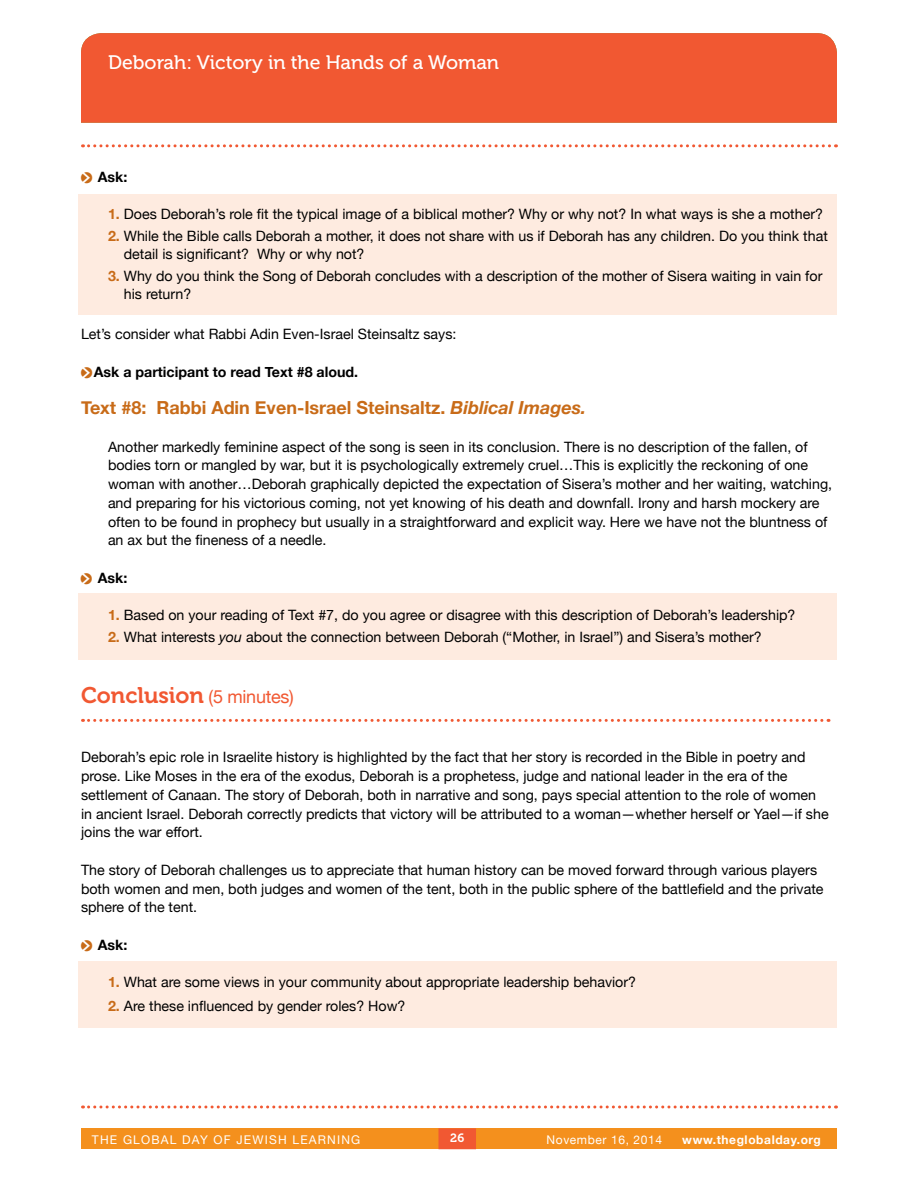
<style>
.page{position:relative;width:918px;height:1188px;background:#fff}
.page>*{position:absolute;margin:0;border:0;box-sizing:border-box;transform-origin:0 0}
.t1{font:22.5px "Museo 700";color:#f15832}
.t2{font:19.5px "Museo 500";color:#fff}
.t3{font:700 18px "Helvetica Neue";color:#c86b18}
.t4{font:14.25px/18.8px "Helvetica Neue";color:#000}
.t5{font:700 14.25px "Helvetica Neue";color:#000}
.t6{font:12px "Helvetica Neue";letter-spacing:.05em;color:#fff}
.t7{font:700 12px "Helvetica Neue";letter-spacing:.05em;color:#fff}
.t8{font:12px "Museo 700";color:#fff}
.s1{font-family:"Pointers";font-weight:400;color:#c86b18}
.s2{font-weight:700;color:#c86b18}
.s3{font-style:italic}
.s4{font-family:"Helvetica Neue";font-size:18px}
</style>
<div class="page">
<div style="left:79px;top:194px;width:758px;height:121px;background:#feebe0"></div>
<div style="left:79px;top:961px;width:758px;height:67px;background:#feebe0"></div>
<div style="left:79px;top:593px;width:758px;height:67px;background:#feebe0"></div>
<svg style="left:89px;top:144px;width:748px;height:3px"></svg>
<svg style="left:89px;top:1106px;width:748px;height:2px"></svg>
<div style="left:81px;top:33px;width:756px;height:90px;background:#f15832"></div>
<svg style="left:89px;top:719px;width:740px;height:3px"></svg>
<div style="left:81px;top:1128px;width:756px;height:21px;background:#f4901d"></div>
<svg style="left:438px;top:1128px;width:38px;height:21px"></svg>
<h2 class="t2" style="left:108px;top:51px;width:393px">Deborah: Victory in the Hands of a Woman</h2>
<h2 class="t2" style="left:108px;top:51px;width:41px">Title</h2>
<p class="t5" style="left:81px;top:166px;width:48px"><span class="s1">O</span> Ask:</p>
<p class="t4" style="left:108px;top:206px;width:717px"><span class="s2">1.</span> Does Deborah’s role fit the typical image of a biblical mother? Why or why not? In what ways is she a mother?</p>
<p class="t4" style="left:124px;top:227px;width:705px;text-indent:-16px"><span class="s2">2.</span> While the Bible calls Deborah a mother, it does not share with us if Deborah has any children. Do you think that detail is significant? Why or why not?</p>
<p class="t4" style="left:124px;top:267px;width:700px;text-indent:-16px"><span class="s2">3.</span> Why do you think the Song of Deborah concludes with a description of the mother of Sisera waiting in vain for his return?</p>
<p class="t4" style="left:81px;top:326px;width:377px">Let’s consider what Rabbi Adin Even-Israel Steinsaltz says:</p>
<p class="t5" style="left:81px;top:360px;width:279px"><span class="s1">O</span>Ask a participant to read Text #8 aloud.</p>
<p class="t3" style="left:81px;top:394px;width:507px">Text #8: Rabbi Adin Even-Israel Steinsaltz. <span class="s3">Biblical Images.</span></p>
<p class="t4" style="left:108px;top:438px;width:726px">Another markedly feminine aspect of the song is seen in its conclusion. There is no description of the fallen, of bodies torn or mangled by war, but it is psychologically extremely cruel…This is explicitly the reckoning of one woman with another…Deborah graphically depicted the expectation of Sisera’s mother and her waiting, watching, and preparing for his victorious coming, not yet knowing of his death and downfall. Irony and harsh mockery are often to be found in prophecy but usually in a straightforward and explicit way. Here we have not the bluntness of an ax but the fineness of a needle.</p>
<p class="t5" style="left:81px;top:567px;width:48px"><span class="s1">O</span> Ask:</p>
<p class="t4" style="left:108px;top:607px;width:689px"><span class="s2">1.</span> Based on your reading of Text #7, do you agree or disagree with this description of Deborah’s leadership?</p>
<p class="t4" style="left:108px;top:628px;width:655px"><span class="s2">2.</span> What interests <span class="s3">you</span> about the connection between Deborah (“Mother, in Israel”) and Sisera’s mother?</p>
<h1 class="t1" style="left:81px;top:683px;width:214px">Conclusion <span class="s4">(5 minutes)</span></h1>
<p class="t4" style="left:81px;top:749px;width:749px">Deborah’s epic role in Israelite history is highlighted by the fact that her story is recorded in the Bible in poetry and prose. Like Moses in the era of the exodus, Deborah is a prophetess, judge and national leader in the era of the settlement of Canaan. The story of Deborah, both in narrative and song, pays special attention to the role of women in ancient Israel. Deborah correctly predicts that victory will be attributed to a woman—whether herself or Yael—if she joins the war effort.</p>
<p class="t4" style="left:81px;top:861px;width:744px">The story of Deborah challenges us to appreciate that human history can be moved forward through various players both women and men, both judges and women of the tent, both in the public sphere of the battlefield and the private sphere of the tent.</p>
<p class="t5" style="left:81px;top:934px;width:48px"><span class="s1">O</span> Ask:</p>
<p class="t4" style="left:108px;top:974px;width:530px"><span class="s2">1.</span> What are some views in your community about appropriate leadership behavior?</p>
<p class="t4" style="left:108px;top:998px;width:299px"><span class="s2">2.</span> Are these influenced by gender roles? How?</p>
<p class="t8" style="left:450px;top:1131px;width:16px">26</p>
<p class="t7" style="left:682px;top:1130px;width:140px">www.theglobalday.org</p>
<p class="t6" style="left:92px;top:1131px;width:17px">The</p>
<p class="t6" style="left:123px;top:1131px;width:20px">Global</p>
<p class="t6" style="left:182px;top:1131px;width:71px">Day of Jewish</p>
<p class="t6" style="left:292px;top:1131px;width:18px">Learning</p>
<p class="t6" style="left:547px;top:1131px;width:117px">November 16, 2014</p>
</div>
